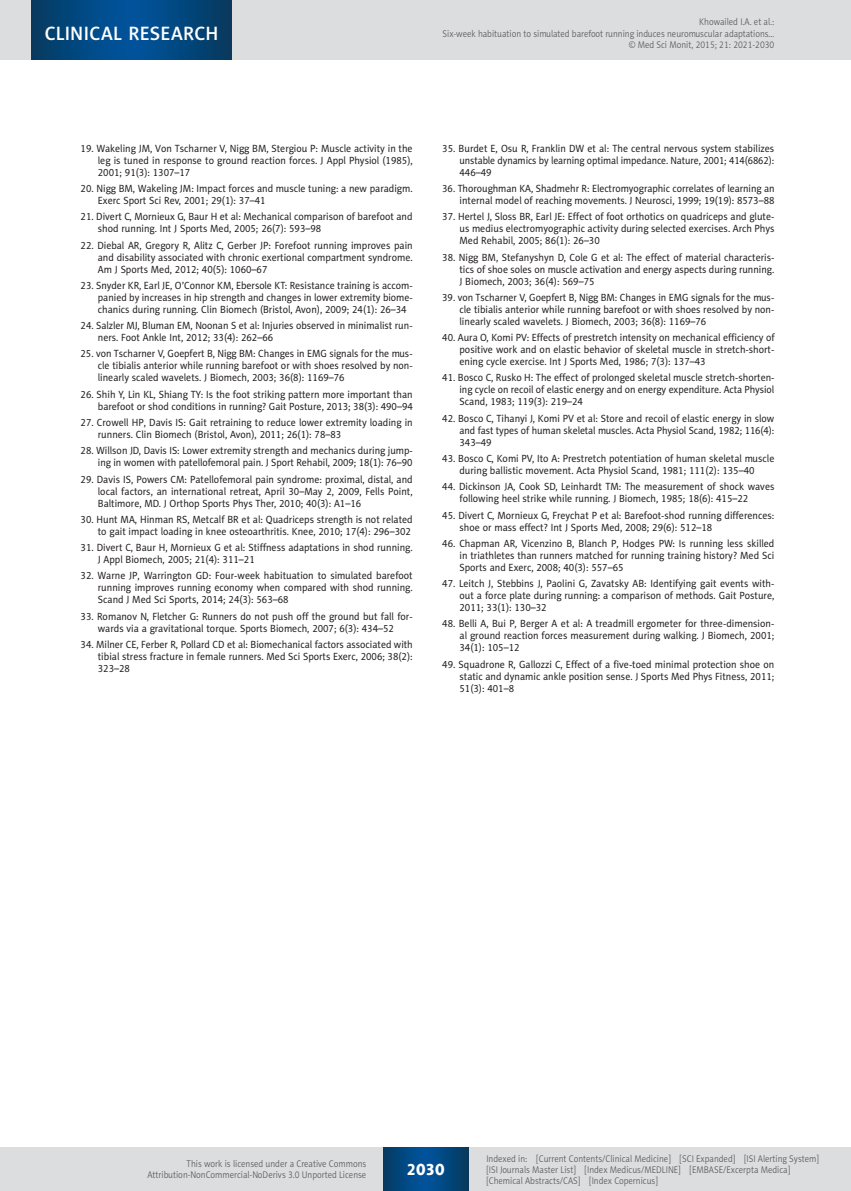
<style>
.page{position:relative;width:851px;height:1191px;background:#fff}
.page>*{position:absolute;margin:0;border:0;box-sizing:border-box;transform-origin:0 0}
.t1{font:19.5px "Naomi Sans EFN Medium";letter-spacing:.015em;color:#fff}
.t2{font:16.5px "Naomi Sans EFN Heavy";color:#fff}
.MSM_Referencje_punkt{font:10.5px/12px "Naomi Sans EFN";color:#231f20;text-align:justify;scale:.95 1}
.MSM_Referencje_punkt-2{font:10.5px/12px "Naomi Sans EFN";color:#231f20;text-align:justify;scale:.94 1}
.t3{font:9.75px/11.2px "Naomi Sans EFN Light";color:#57585a;text-align:right;scale:.9 1}
</style>
<div class="page">
<div style="left:0;top:1148px;width:850px;height:43px;background:#dcdddf"></div>
<svg style="left:383px;top:1147px;width:85px;height:43px;background:#02477e"></svg>
<div style="left:0;top:0;width:850px;height:60px;background:#dcdddf"></div>
<svg style="left:32px;top:0;width:200px;height:60px;background:#02477e"></svg>
<h1 class="t1" style="left:45px;top:22px;width:175px">CLINICAL RESEARCH</h1>
<p class="t3" style="left:442px;top:16px;width:370px">Khowailed I.A. et al.:<br>Six-week habituation to simulated barefoot running induces neuromuscular adaptations… © Med Sci Monit, 2015; 21: 2021-2030</p>
<p class="MSM_Referencje_punkt" style="left:98px;top:142px;width:333px;text-indent:-17px">19. Wakeling JM, Von Tscharner V, Nigg BM, Stergiou P: Muscle activity in the leg is tuned in response to ground reaction forces. J Appl Physiol (1985), 2001; 91(3): 1307–17</p>
<p class="MSM_Referencje_punkt" style="left:98px;top:183px;width:333px;text-indent:-17px">20. Nigg BM, Wakeling JM: Impact forces and muscle tuning: a new paradigm.<br>Exerc Sport Sci Rev, 2001; 29(1): 37–41</p>
<p class="MSM_Referencje_punkt" style="left:98px;top:211px;width:332px;text-indent:-17px">21. Divert C, Mornieux G, Baur H et al: Mechanical comparison of barefoot and shod running. Int J Sports Med, 2005; 26(7): 593–98</p>
<p class="MSM_Referencje_punkt" style="left:98px;top:239px;width:333px;text-indent:-17px">22. Diebal AR, Gregory R, Alitz C, Gerber JP: Forefoot running improves pain and disability associated with chronic exertional compartment syndrome.<br>Am J Sports Med, 2012; 40(5): 1060–67</p>
<p class="MSM_Referencje_punkt" style="left:98px;top:279px;width:333px;text-indent:-17px">23. Snyder KR, Earl JE, O’Connor KM, Ebersole KT: Resistance training is accom&shy;panied by increases in hip strength and changes in lower extremity biome&shy;chanics during running. Clin Biomech (Bristol, Avon), 2009; 24(1): 26–34</p>
<p class="MSM_Referencje_punkt" style="left:98px;top:320px;width:333px;text-indent:-17px">24. Salzler MJ, Bluman EM, Noonan S et al: Injuries observed in minimalist run&shy;ners. Foot Ankle Int, 2012; 33(4): 262–66</p>
<p class="MSM_Referencje_punkt-2" style="left:98px;top:348px;width:336px;text-indent:-17px">25. von Tscharner V, Goepfert B, Nigg BM: Changes in EMG signals for the mus&shy;cle tibialis anterior while running barefoot or with shoes resolved by non&shy;linearly scaled wavelets. J Biomech, 2003; 36(8): 1169–76</p>
<p class="MSM_Referencje_punkt" style="left:81px;top:388px;width:351px;text-align:right">26. Shih Y, Lin KL, Shiang TY: Is the foot striking pattern more important than barefoot or shod conditions in running? Gait Posture, 2013; 38(3): 490–94</p>
<p class="MSM_Referencje_punkt" style="left:98px;top:416px;width:333px;text-indent:-17px">27. Crowell HP, Davis IS: Gait retraining to reduce lower extremity loading in runners. Clin Biomech (Bristol, Avon), 2011; 26(1): 78–83</p>
<p class="MSM_Referencje_punkt" style="left:81px;top:445px;width:351px;text-align:right">28. Willson JD, Davis IS: Lower extremity strength and mechanics during jump&shy;ing in women with patellofemoral pain. J Sport Rehabil, 2009; 18(1): 76–90</p>
<p class="MSM_Referencje_punkt" style="left:98px;top:473px;width:333px;text-indent:-17px">29. Davis IS, Powers CM: Patellofemoral pain syndrome: proximal, distal, and local factors, an international retreat, April 30–May 2, 2009, Fells Point, Baltimore, MD. J Orthop Sports Phys Ther, 2010; 40(3): A1–16</p>
<p class="MSM_Referencje_punkt" style="left:81px;top:513px;width:351px;text-align:right">30. Hunt MA, Hinman RS, Metcalf BR et al: Quadriceps strength is not related to gait impact loading in knee osteoarthritis. Knee, 2010; 17(4): 296–302</p>
<p class="MSM_Referencje_punkt" style="left:98px;top:541px;width:333px;text-indent:-17px">31. Divert C, Baur H, Mornieux G et al: Stiffness adaptations in shod running.<br>J Appl Biomech, 2005; 21(4): 311–21</p>
<p class="MSM_Referencje_punkt" style="left:98px;top:570px;width:333px;text-indent:-17px">32. Warne JP, Warrington GD: Four-week habituation to simulated barefoot running improves running economy when compared with shod running.<br>Scand J Med Sci Sports, 2014; 24(3): 563–68</p>
<p class="MSM_Referencje_punkt" style="left:81px;top:610px;width:351px;text-align:center">33. Romanov N, Fletcher G: Runners do not push off the ground but fall for&shy;wards via a gravitational torque. Sports Biomech, 2007; 6(3): 434–52</p>
<p class="MSM_Referencje_punkt" style="left:98px;top:638px;width:333px;text-indent:-17px">34. Milner CE, Ferber R, Pollard CD et al: Biomechanical factors associated with tibial stress fracture in female runners. Med Sci Sports Exerc, 2006; 38(2):<br>323–28</p>
<p class="MSM_Referencje_punkt" style="left:459px;top:142px;width:333px;text-indent:-17px">35. Burdet E, Osu R, Franklin DW et al: The central nervous system stabilizes unstable dynamics by learning optimal impedance. Nature, 2001; 414(6862):<br>446–49</p>
<p class="MSM_Referencje_punkt-2" style="left:442px;top:183px;width:355px;text-align:right">36. Thoroughman KA, Shadmehr R: Electromyographic correlates of learning an internal model of reaching movements. J Neurosci, 1999; 19(19): 8573–88</p>
<p class="MSM_Referencje_punkt" style="left:459px;top:211px;width:333px;text-indent:-17px">37. Hertel J, Sloss BR, Earl JE: Effect of foot orthotics on quadriceps and glute&shy;us medius electromyographic activity during selected exercises. Arch Phys Med Rehabil, 2005; 86(1): 26–30</p>
<p class="MSM_Referencje_punkt" style="left:459px;top:251px;width:333px;text-indent:-17px">38. Nigg BM, Stefanyshyn D, Cole G et al: The effect of material characteris&shy;tics of shoe soles on muscle activation and energy aspects during running.<br>J Biomech, 2003; 36(4): 569–75</p>
<p class="MSM_Referencje_punkt-2" style="left:459px;top:291px;width:336px;text-indent:-17px">39. von Tscharner V, Goepfert B, Nigg BM: Changes in EMG signals for the mus&shy;cle tibialis anterior while running barefoot or with shoes resolved by non&shy;linearly scaled wavelets. J Biomech, 2003; 36(8): 1169–76</p>
<p class="MSM_Referencje_punkt" style="left:459px;top:332px;width:333px;text-indent:-17px">40. Aura O, Komi PV: Effects of prestretch intensity on mechanical efficiency of positive work and on elastic behavior of skeletal muscle in stretch-short&shy;ening cycle exercise. Int J Sports Med, 1986; 7(3): 137–43</p>
<p class="MSM_Referencje_punkt" style="left:459px;top:372px;width:333px;text-indent:-17px">41. Bosco C, Rusko H: The effect of prolonged skeletal muscle stretch-shorten&shy;ing cycle on recoil of elastic energy and on energy expenditure. Acta Physiol Scand, 1983; 119(3): 219–24</p>
<p class="MSM_Referencje_punkt" style="left:459px;top:412px;width:333px;text-indent:-17px">42. Bosco C, Tihanyi J, Komi PV et al: Store and recoil of elastic energy in slow and fast types of human skeletal muscles. Acta Physiol Scand, 1982; 116(4):<br>343–49</p>
<p class="MSM_Referencje_punkt" style="left:442px;top:452px;width:351px;text-align:center">43. Bosco C, Komi PV, Ito A: Prestretch potentiation of human skeletal muscle during ballistic movement. Acta Physiol Scand, 1981; 111(2): 135–40</p>
<p class="MSM_Referencje_punkt" style="left:459px;top:481px;width:333px;text-indent:-17px">44. Dickinson JA, Cook SD, Leinhardt TM: The measurement of shock waves following heel strike while running. J Biomech, 1985; 18(6): 415–22</p>
<p class="MSM_Referencje_punkt" style="left:459px;top:509px;width:333px;text-indent:-17px">45. Divert C, Mornieux G, Freychat P et al: Barefoot-shod running differences: shoe or mass effect? Int J Sports Med, 2008; 29(6): 512–18</p>
<p class="MSM_Referencje_punkt" style="left:459px;top:537px;width:333px;text-indent:-17px">46. Chapman AR, Vicenzino B, Blanch P, Hodges PW: Is running less skilled in triathletes than runners matched for running training history? Med Sci Sports and Exerc, 2008; 40(3): 557–65</p>
<p class="MSM_Referencje_punkt" style="left:459px;top:577px;width:333px;text-indent:-17px">47. Leitch J, Stebbins J, Paolini G, Zavatsky AB: Identifying gait events with&shy;out a force plate during running: a comparison of methods. Gait Posture, 2011; 33(1): 130–32</p>
<p class="MSM_Referencje_punkt" style="left:459px;top:618px;width:333px;text-indent:-17px">48. Belli A, Bui P, Berger A et al: A treadmill ergometer for three-dimension&shy;al ground reaction forces measurement during walking. J Biomech, 2001; 34(1): 105–12</p>
<p class="MSM_Referencje_punkt" style="left:459px;top:658px;width:333px;text-indent:-17px">49. Squadrone R, Gallozzi C, Effect of a five-toed minimal protection shoe on static and dynamic ankle position sense. J Sports Med Phys Fitness, 2011; 51(3): 401–8</p>
<p class="t3" style="left:147px;top:1158px;width:245px">This work is licensed under a Creative Commons<br>Attribution-NonCommercial-NoDerivs 3.0 Unported License</p>
<h2 class="t2" style="left:406px;top:1159px;width:40px">2030</h2>
<p class="t3" style="left:486px;top:1152px;width:371px;text-align:left">Indexed in: [Current Contents/Clinical Medicine] [SCI Expanded] [ISI Alerting System] [ISI Journals Master List] [Index Medicus/MEDLINE] [EMBASE/Excerpta Medica] [Chemical Abstracts/CAS] [Index Copernicus]</p>
</div>
